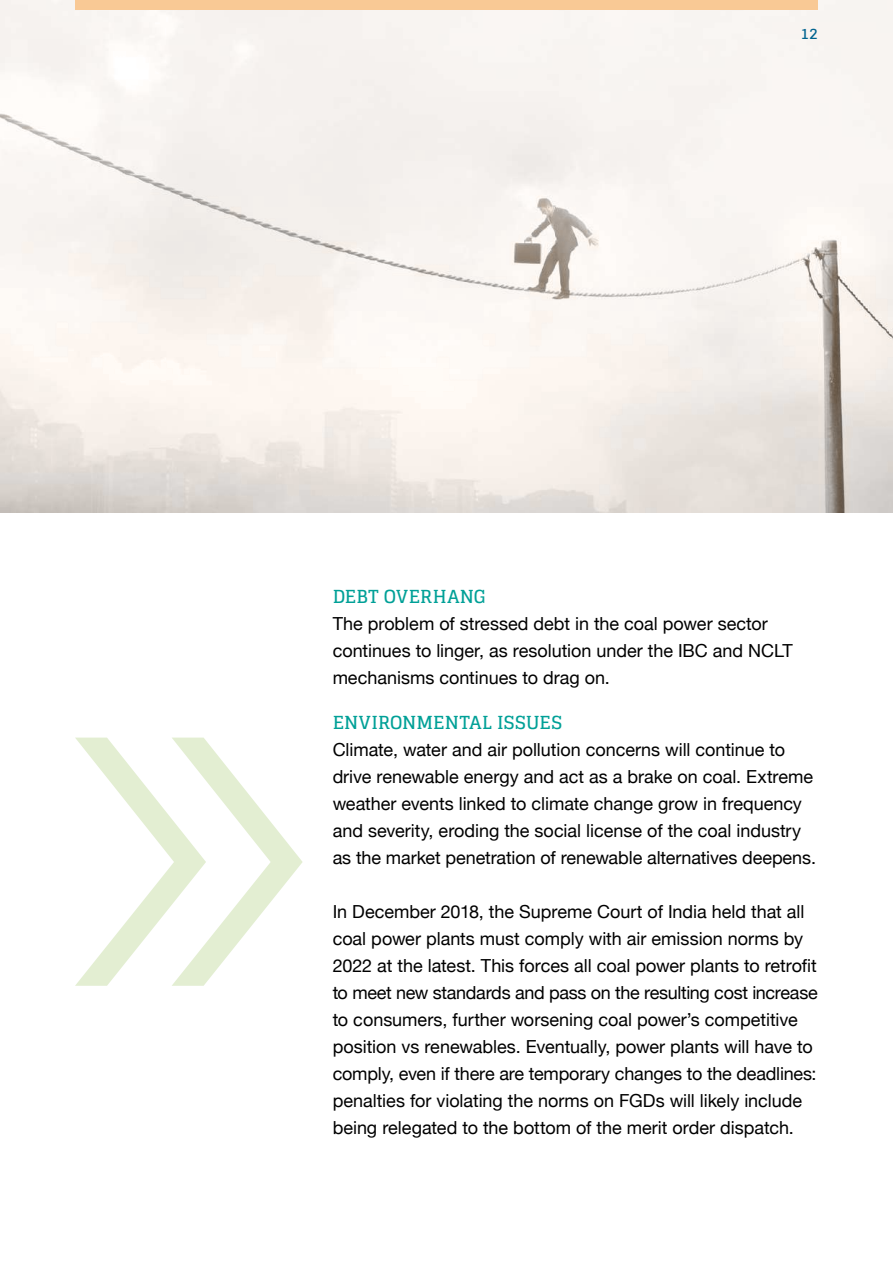
<style>
.page{position:relative;width:893px;height:1263px;background:#fff}
.page>*{position:absolute;margin:0;border:0;box-sizing:border-box;transform-origin:0 0}
.t1{font:18px/27px "Helvetica Neue";color:#000}
.t2{font:700 18px "Glegoo";letter-spacing:.01em;color:#00a097}
.t3{font:700 15px "Glegoo";color:#00638f}
</style>
<div class="page">
<svg style="left:75px;top:738px;width:228px;height:248px"></svg>
<svg style="left:0;top:0;width:893px;height:512px;fill:#f7f2ef"></svg>
<div style="left:75px;top:0;width:743px;height:9px;background:#f9c995"></div>
<p class="t3" style="left:800px;top:25px;width:19px">12</p>
<p class="t2" style="left:333px;top:586px;width:155px">DEBT OVERHANG</p>
<p class="t1" style="left:333px;top:611px;width:462px">The problem of stressed debt in the coal power sector continues to linger, as resolution under the IBC and NCLT mechanisms continues to drag on.</p>
<p class="t2" style="left:333px;top:712px;width:231px">ENVIRONMENTAL ISSUES</p>
<p class="t1" style="left:333px;top:737px;width:485px">Climate, water and air pollution concerns will continue to drive renewable energy and act as a brake on coal. Extreme weather events linked to climate change grow in frequency and severity, eroding the social license of the coal industry as the market penetration of renewable alternatives deepens.</p>
<p class="t1" style="left:333px;top:899px;width:486px">In December 2018, the Supreme Court of India held that all coal power plants must comply with air emission norms by 2022 at the latest. This forces all coal power plants to retrofit to meet new standards and pass on the resulting cost increase to consumers, further worsening coal power’s competitive position vs renewables. Eventually, power plants will have to comply, even if there are temporary changes to the deadlines: penalties for violating the norms on FGDs will likely include being relegated to the bottom of the merit order dispatch.</p>
</div>
